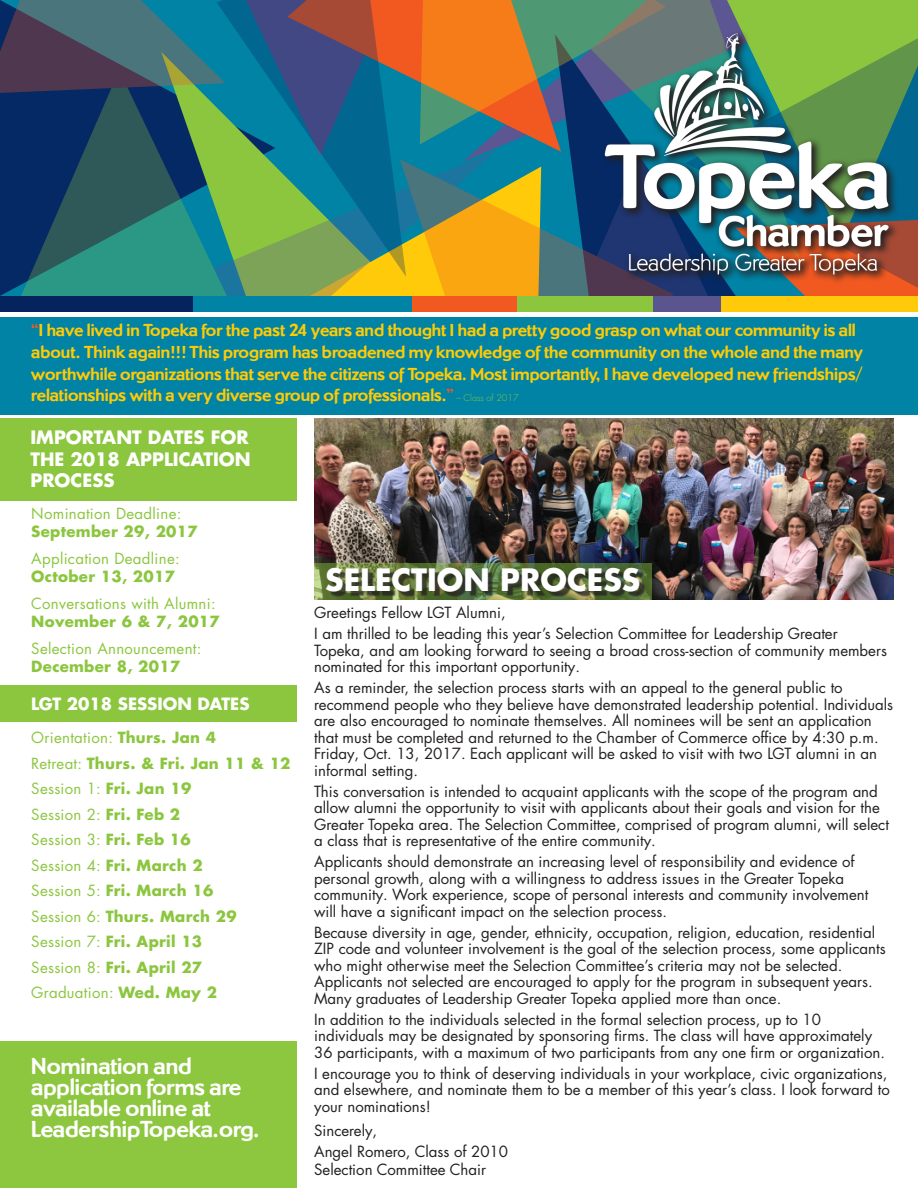
<style>
.page{position:relative;width:918px;height:1188px;background:#fff}
.page>*{position:absolute;margin:0;border:0;box-sizing:border-box;transform-origin:0 0}
.t1{font:700 30px "Futura LT Pro";color:#fff}
.t2{font:700 24px/21px "Dundee";color:#fff}
.t3{font:700 18px/21.6px "Dundee";color:#ffcb05}
.t4{font:700 18px/21.6px "Futura LT Pro";color:#fff;text-align:justify}
.t5{font:700 16.5px "Futura LT Pro";color:#fff}
.t6{font:15px/16.5px "Futura LT Pro";color:#231f20}
.t7{font:700 15px "Futura LT Pro";letter-spacing:.02em;color:#8bc63e}
.t8{font:15px "Futura LT Pro";letter-spacing:.02em;color:#8bc63e}
.s1{color:#f15a22}
.s2{font-family:"Futura LT Pro";font-weight:300;font-size:9px;color:#8dc63f}
.s3{font-weight:700}
.s4{font-weight:400}
</style>
<div class="page">
<svg style="left:722px;top:15px;width:196px;height:281px;background:#5c6c60"></svg>
<svg style="left:0;top:94px;width:246px;height:202px;background:#205d69"></svg>
<svg style="left:246px;top:0;width:476px;height:296px;background:#8a7951"></svg>
<svg style="left:400px;top:159px;width:274px;height:137px;background:#868c50"></svg>
<svg style="left:217px;top:0;width:189px;height:277px;background:#447d74"></svg>
<svg style="left:0;top:0;width:226px;height:94px;background:#3c6071"></svg>
<div style="left:0;top:296px;width:193px;height:16px;background:#05245d"></div>
<div style="left:193px;top:296px;width:219px;height:16px;background:#0083a5"></div>
<div style="left:412px;top:296px;width:105px;height:16px;background:#f15921"></div>
<div style="left:517px;top:296px;width:138px;height:16px;background:#8bc63e"></div>
<div style="left:653px;top:296px;width:68px;height:16px;background:#5a548f"></div>
<div style="left:721px;top:296px;width:197px;height:16px;background:#feca0a"></div>
<div style="left:0;top:317px;width:918px;height:98px;background:#0083a5"></div>
<img style="left:314px;top:419px;width:580px;height:180px">
<svg style="left:314px;top:563px;width:337px;height:36px;background:#647e40"></svg>
<div style="left:0;top:419px;width:297px;height:82px;background:#8bc63e"></div>
<div style="left:0;top:686px;width:297px;height:36px;background:#8bc63e"></div>
<img style="left:595px;top:0;width:309px;height:288px">
<div style="left:330px;top:570px;width:316px;height:27px;background:#231f20;opacity:.75"></div>
<div style="left:0;top:1041px;width:297px;height:147px;background:#8dc63f"></div>
<p class="t3" style="left:31px;top:319px;width:833px"><span class="s1">“</span>I have lived in Topeka for the past 24 years and thought I had a pretty good grasp on what our community is all about. Think again!!! This program has broadened my knowledge of the community on the whole and the many worthwhile organizations that serve the citizens of Topeka. Most importantly, I have developed new friendships/ relationships with a very diverse group of professionals.<span class="s1">”</span> <span class="s2">– Class of 2017</span></p>
<p class="t4" style="left:30px;top:426px;width:222px">IMPORTANT DATES FOR THE 2018 APPLICATION PROCESS</p>
<p class="t8" style="left:31px;top:504px;width:152px">Nomination Deadline:</p>
<p class="t7" style="left:31px;top:520px;width:168px">September 29, 2017</p>
<p class="t8" style="left:31px;top:549px;width:150px">Application Deadline:</p>
<p class="t7" style="left:31px;top:565px;width:145px">October 13, 2017</p>
<p class="t8" style="left:31px;top:594px;width:186px">Conversations with Alumni:</p>
<p class="t7" style="left:31px;top:610px;width:190px">November 6 &amp; 7, 2017</p>
<p class="t8" style="left:31px;top:639px;width:172px">Selection Announcement:</p>
<p class="t7" style="left:31px;top:655px;width:151px">December 8, 2017</p>
<p class="t5" style="left:31px;top:691px;width:220px">LGT 2018 SESSION DATES</p>
<p class="t8" style="left:31px;top:727px;width:186px">Orientation: <span class="s3">Thurs. Jan 4</span></p>
<p class="t7" style="left:31px;top:751px;width:261px"><span class="s4">Retreat:</span> Thurs. &amp; Fri. Jan 11 &amp; 12</p>
<p class="t8" style="left:31px;top:778px;width:162px">Session 1: <span class="s3">Fri. Jan 19</span></p>
<p class="t8" style="left:31px;top:804px;width:150px">Session 2: <span class="s3">Fri. Feb 2</span></p>
<p class="t8" style="left:31px;top:829px;width:161px">Session 3: <span class="s3">Fri. Feb 16</span></p>
<p class="t7" style="left:31px;top:853px;width:173px"><span class="s4">Session 4:</span> Fri. March 2</p>
<p class="t7" style="left:31px;top:879px;width:184px"><span class="s4">Session 5:</span> Fri. March 16</p>
<p class="t7" style="left:31px;top:904px;width:207px"><span class="s4">Session 6:</span> Thurs. March 29</p>
<p class="t7" style="left:31px;top:930px;width:172px"><span class="s4">Session 7:</span> Fri. April 13</p>
<p class="t7" style="left:31px;top:955px;width:172px"><span class="s4">Session 8:</span> Fri. April 27</p>
<p class="t8" style="left:31px;top:982px;width:187px">Graduation: <span class="s3">Wed. May 2</span></p>
<p class="t2" style="left:31px;top:1055px;width:230px">Nomination and application forms are available online at<br>LeadershipTopeka.org.</p>
<p class="t1" style="left:325px;top:556px;width:317px">SELECTION PROCESS</p>
<p class="t6" style="left:314px;top:604px;width:193px">Greetings Fellow LGT Alumni,</p>
<p class="t6" style="left:314px;top:625px;width:574px">I am thrilled to be leading this year’s Selection Committee for Leadership Greater<br>Topeka, and am looking forward to seeing a broad cross-section of community members nominated for this important opportunity.</p>
<p class="t6" style="left:314px;top:679px;width:580px">As a reminder, the selection process starts with an appeal to the general public to recommend people who they believe have demonstrated leadership potential. Individuals are also encouraged to nominate themselves. All nominees will be sent an application that must be completed and returned to the Chamber of Commerce office by 4:30 p.m.<br>Friday, Oct. 13, 2017. Each applicant will be asked to visit with two LGT alumni in an informal setting.</p>
<p class="t6" style="left:314px;top:783px;width:576px">This conversation is intended to acquaint applicants with the scope of the program and allow alumni the opportunity to visit with applicants about their goals and vision for the Greater Topeka area. The Selection Committee, comprised of program alumni, will select a class that is representative of the entire community.</p>
<p class="t6" style="left:314px;top:853px;width:556px">Applicants should demonstrate an increasing level of responsibility and evidence of personal growth, along with a willingness to address issues in the Greater Topeka community. Work experience, scope of personal interests and community involvement will have a significant impact on the selection process.</p>
<p class="t6" style="left:314px;top:924px;width:573px">Because diversity in age, gender, ethnicity, occupation, religion, education, residential ZIP code and volunteer involvement is the goal of the selection process, some applicants who might otherwise meet the Selection Committee’s criteria may not be selected.<br>Applicants not selected are encouraged to apply for the program in subsequent years.<br>Many graduates of Leadership Greater Topeka applied more than once.</p>
<p class="t6" style="left:314px;top:1011px;width:572px">In addition to the individuals selected in the formal selection process, up to 10 individuals may be designated by sponsoring firms. The class will have approximately<br>36 participants, with a maximum of two participants from any one firm or organization.</p>
<p class="t6" style="left:314px;top:1065px;width:577px">I encourage you to think of deserving individuals in your workplace, civic organizations, and elsewhere, and nominate them to be a member of this year’s class. I look forward to your nominations!</p>
<p class="t6" style="left:314px;top:1122px;width:65px">Sincerely,</p>
<p class="t6" style="left:314px;top:1143px;width:195px">Angel Romero, Class of 2010</p>
<p class="t6" style="left:314px;top:1161px;width:173px">Selection Committee Chair</p>
</div>
